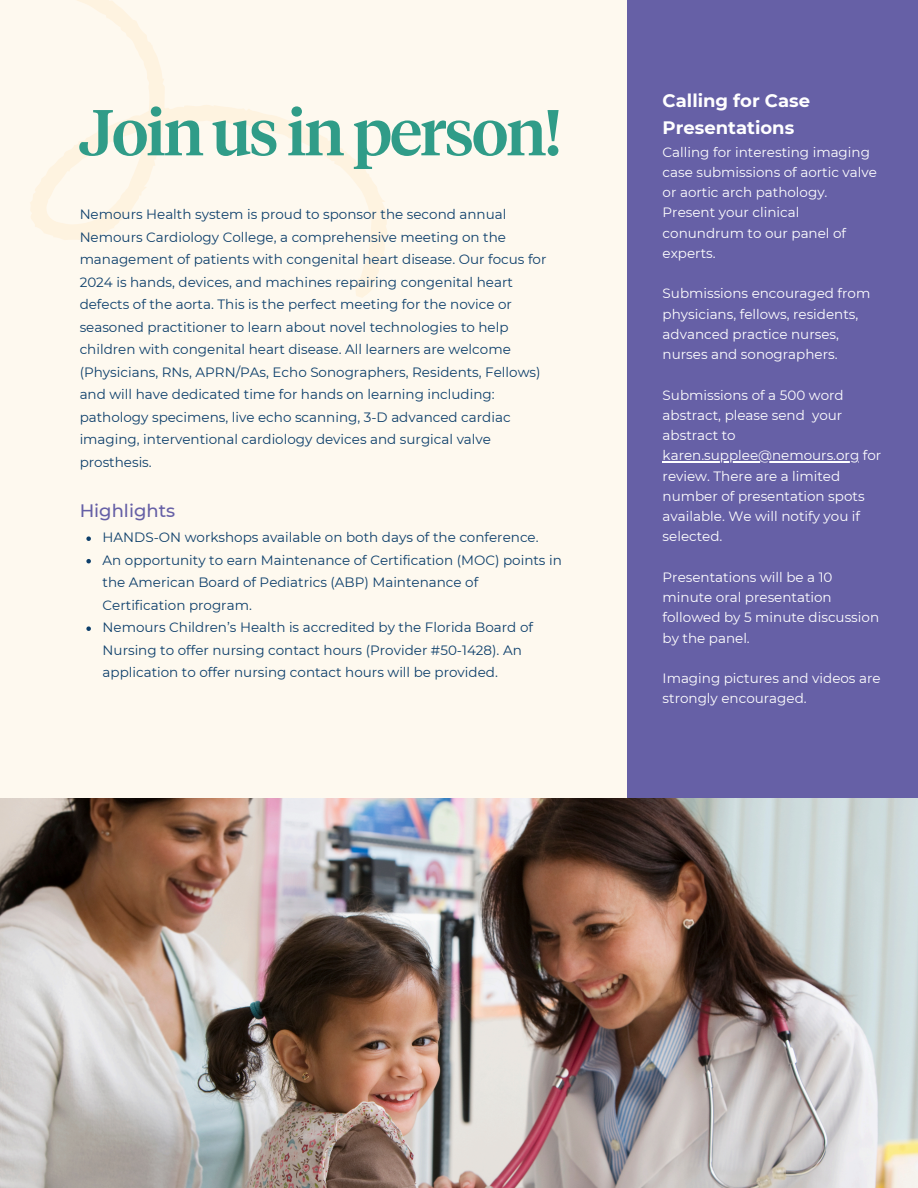
<style>
.page{position:relative;width:918px;height:1188px;background:#fef9ef}
.page>*{position:absolute;margin:0;border:0;box-sizing:border-box;transform-origin:0 0}
.t1{font:500 64.5px "Tiempos Headline";letter-spacing:-.03em;color:#309c88}
.t2{font:700 18px/27px "Montserrat";color:#fff}
.t3{font:500 18px "Montserrat";color:#6660a6}
.t4{font:13.5px/22.5px "Montserrat";color:#0d3f6b}
.t5{font:13.5px/20.2px "Montserrat";color:#fff}
</style>
<div class="page">
<svg style="left:30px;top:0;width:357px;height:298px"></svg>
<div style="left:627px;top:0;width:291px;height:1188px;background:#6660a6"></div>
<img style="left:0;top:799px;width:918px;height:389px">
<svg style="left:86px;top:536px;width:5px;height:5px"></svg>
<svg style="left:86px;top:559px;width:5px;height:4px"></svg>
<svg style="left:86px;top:626px;width:5px;height:5px"></svg>
<hr style="left:663px;top:461px;width:196px;height:2px;background:#fff">
<p class="t1" style="left:80px;top:93px;width:483px">Join us in person!</p>
<p class="t4" style="left:80px;top:203px;width:468px">Nemours Health system is proud to sponsor the second annual Nemours Cardiology College, a comprehensive meeting on the management of patients with congenital heart disease. Our focus for 2024 is hands, devices, and machines repairing congenital heart defects of the aorta. This is the perfect meeting for the novice or seasoned practitioner to learn about novel technologies to help children with congenital heart disease. All learners are welcome (Physicians, RNs, APRN/PAs, Echo Sonographers, Residents, Fellows) and will have dedicated time for hands on learning including: pathology specimens, live echo scanning, 3-D advanced cardiac imaging, interventional cardiology devices and surgical valve prosthesis.</p>
<p class="t3" style="left:80px;top:500px;width:97px">Highlights</p>
<p class="t4" style="left:103px;top:526px;width:438px">HANDS-ON workshops available on both days of the conference.</p>
<p class="t4" style="left:103px;top:548px;width:461px">An opportunity to earn Maintenance of Certification (MOC) points in the American Board of Pediatrics (ABP) Maintenance of<br>Certification program.</p>
<p class="t4" style="left:103px;top:616px;width:432px">Nemours Children’s Health is accredited by the Florida Board of<br>Nursing to offer nursing contact hours (Provider #50-1428). An application to offer nursing contact hours will be provided.</p>
<p class="t2" style="left:663px;top:87px;width:149px">Calling for Case<br>Presentations</p>
<h1 class="t5" style="left:663px;top:142px;width:216px">Calling for interesting imaging case submissions of aortic valve or aortic arch pathology.<br>Present your clinical conundrum to our panel of experts.</h1>
<p class="t5" style="left:663px;top:283px;width:209px">Submissions encouraged from physicians, fellows, residents, advanced practice nurses, nurses and sonographers.</p>
<h2 class="t5" style="left:663px;top:385px;width:183px;text-align:justify">Submissions of a 500 word abstract, please send your abstract to</h2>
<p class="t5" style="left:663px;top:445px;width:220px">karen.supplee@nemours.org for review. There are a limited number of presentation spots available. We will notify you if selected.</p>
<p class="t5" style="left:663px;top:567px;width:218px">Presentations will be a 10 minute oral presentation followed by 5 minute discussion by the panel.</p>
<p class="t5" style="left:663px;top:668px;width:220px">Imaging pictures and videos are</p>
<p class="t5" style="left:663px;top:688px;width:146px">strongly encouraged.</p>
</div>
